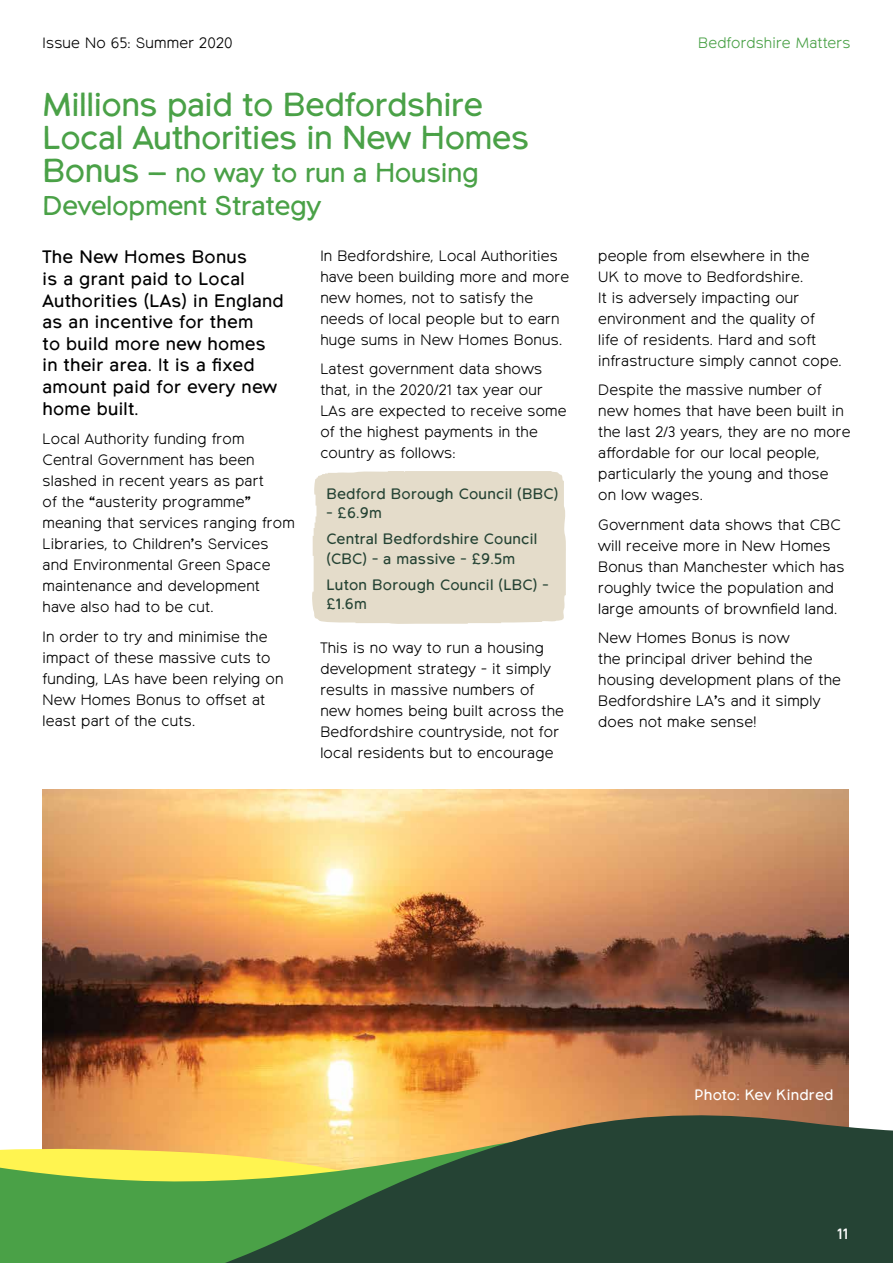
<style>
.page{position:relative;width:893px;height:1263px;background:#fff}
.page>*{position:absolute;margin:0;border:0;box-sizing:border-box;transform-origin:0 0}
.t1{font:33px/33px "Northwoods";letter-spacing:-.015em;color:#4aa147}
.t2{font:27px/33px "Northwoods";letter-spacing:-.015em;color:#4aa147}
.t3{font:18px/21.6px "Northwoods";letter-spacing:.015em;color:#000}
.t4{font:300 15px/21px "Northwoods";letter-spacing:.015em;color:#000}
.t5{font:15px/26px "Northwoods";letter-spacing:.015em;color:#254334}
.t6{font:300 15px "Northwoods";letter-spacing:.015em;color:#4aa147}
.t7{font:15px "Northwoods";letter-spacing:.015em;color:#fff}
.s1{font-size:33px}
</style>
<div class="page">
<img style="left:43px;top:790px;width:805px;height:305px">
<div style="left:312px;top:471px;width:254px;height:153px;background:#e4dcca"></div>
<svg style="left:42px;top:1095px;width:807px;height:7px;background:#e1a15b"></svg>
<svg style="left:0;top:1102px;width:893px;height:161px;background:#697c48"></svg>
<p class="t4" style="left:43px;top:33px;width:192px">Issue No 65: Summer 2020</p>
<p class="t6" style="left:698px;top:34px;width:154px">Bedfordshire Matters</p>
<h1 class="t1" style="left:43px;top:89px;width:488px">Millions paid to Bedfordshire<br>Local Authorities in New Homes</h1>
<h2 class="t2" style="left:43px;top:157px;width:438px"><span class="s1">Bonus –</span> no way to run a Housing<br>Development Strategy</h2>
<p class="t3" style="left:43px;top:247px;width:243px">The New Homes Bonus<br>is a grant paid to Local<br>Authorities (LAs) in England as an incentive for them<br>to build more new homes in their area. It is a fixed amount paid for every new home built.</p>
<p class="t4" style="left:43px;top:429px;width:254px">Local Authority funding from<br>Central Government has been slashed in recent years as part<br>of the “austerity programme” meaning that services ranging from<br>Libraries, to Children’s Services and Environmental Green Space maintenance and development have also had to be cut.</p>
<p class="t4" style="left:43px;top:626px;width:242px">In order to try and minimise the impact of these massive cuts to funding, LAs have been relying on<br>New Homes Bonus to offset at least part of the cuts.</p>
<p class="t4" style="left:320px;top:245px;width:250px">In Bedfordshire, Local Authorities have been building more and more new homes, not to satisfy the needs of local people but to earn huge sums in New Homes Bonus.</p>
<p class="t4" style="left:320px;top:359px;width:248px">Latest government data shows that, in the 2020/21 tax year our<br>LAs are expected to receive some of the highest payments in the country as follows:</p>
<p class="t5" style="left:326px;top:481px;width:233px">Bedford Borough Council (BBC)</p>
<p class="t5" style="left:326px;top:500px;width:213px">- £6.9m<br>Central Bedfordshire Council</p>
<p class="t5" style="left:326px;top:546px;width:224px">(CBC) - a massive - £9.5m<br>Luton Borough Council (LBC) -</p>
<p class="t5" style="left:326px;top:591px;width:42px">£1.6m</p>
<p class="t4" style="left:320px;top:638px;width:245px">This is no way to run a housing development strategy - it simply results in massive numbers of new homes being built across the<br>Bedfordshire countryside, not for local residents but to encourage</p>
<p class="t4" style="left:598px;top:245px;width:245px">people from elsewhere in the<br>UK to move to Bedfordshire.<br>It is adversely impacting our environment and the quality of<br>life of residents. Hard and soft infrastructure simply cannot cope.</p>
<p class="t4" style="left:598px;top:380px;width:254px">Despite the massive number of new homes that have been built in the last 2/3 years, they are no more affordable for our local people, particularly the young and those<br>on low wages.</p>
<p class="t4" style="left:598px;top:514px;width:248px">Government data shows that CBC will receive more in New Homes<br>Bonus than Manchester which has roughly twice the population and large amounts of brownfield land.</p>
<p class="t4" style="left:598px;top:628px;width:244px">New Homes Bonus is now<br>the principal driver behind the housing development plans of the<br>Bedfordshire LA’s and it simply does not make sense!</p>
<p class="t7" style="left:694px;top:1086px;width:140px">Photo: Kev Kindred</p>
<p class="t7" style="left:837px;top:1225px;width:13px">11</p>
</div>
